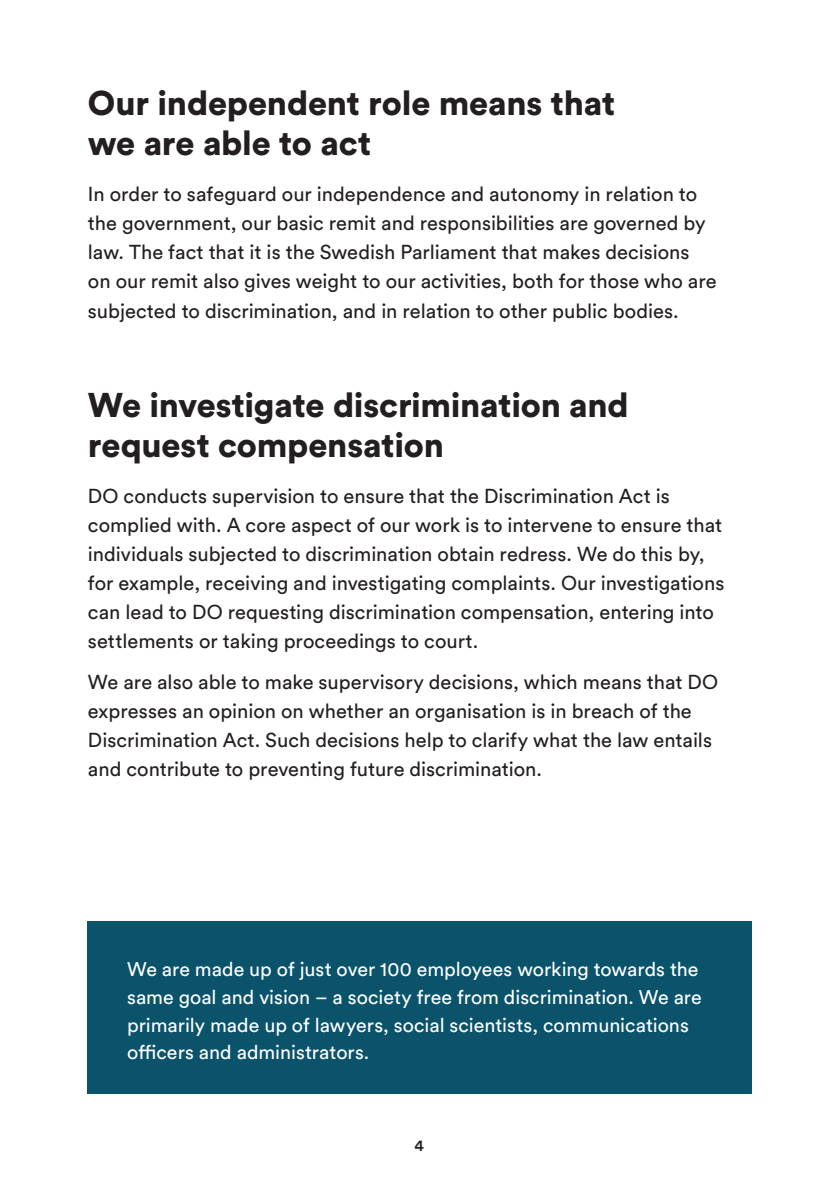
<style>
.page{position:relative;width:840px;height:1191px;background:#fff}
.page>*{position:absolute;margin:0;border:0;box-sizing:border-box;transform-origin:0 0}
.t1{font:900 34px/40px "Circular Pro";letter-spacing:-.005em;color:#231f20}
.t2{font:20px/29px "Circular Pro";color:#231f20}
.t3{font:19.6px/27.6px "Circular Pro";color:#fff}
.t4{font:500 16px "Circular Pro";color:#231f20}
</style>
<div class="page">
<div style="left:87px;top:921px;width:664px;height:172px;background:#0b536b"></div>
<h2 class="t1" style="left:88px;top:82px;width:528px">Our independent role means that we are able to act</h2>
<p class="t2" style="left:88px;top:179px;width:630px">In order to safeguard our independence and autonomy in relation to the government, our basic remit and responsibilities are governed by law. The fact that it is the Swedish Parliament that makes decisions on our remit also gives weight to our activities, both for those who are subjected to discrimination, and in relation to other public bodies.</p>
<h2 class="t1" style="left:88px;top:384px;width:542px">We investigate discrimination and request compensation</h2>
<p class="t2" style="left:88px;top:481px;width:637px">DO conducts supervision to ensure that the Discrimination Act is complied with. A core aspect of our work is to intervene to ensure that individuals subjected to discrimination obtain redress. We do this by, for example, receiving and investigating complaints. Our investigations can lead to DO requesting discrimination compensation, entering into settlements or taking proceedings to court.</p>
<p class="t2" style="left:88px;top:666px;width:631px">We are also able to make supervisory decisions, which means that DO expresses an opinion on whether an organisation is in breach of the Discrimination Act. Such decisions help to clarify what the law entails and contribute to preventing future discrimination.</p>
<p class="t3" style="left:127px;top:955px;width:576px">We are made up of just over 100 employees working towards the same goal and vision – a society free from discrimination. We are primarily made up of lawyers, social scientists, communications officers and administrators.</p>
<p class="t4" style="left:414px;top:1134px;width:11px">4</p>
</div>
